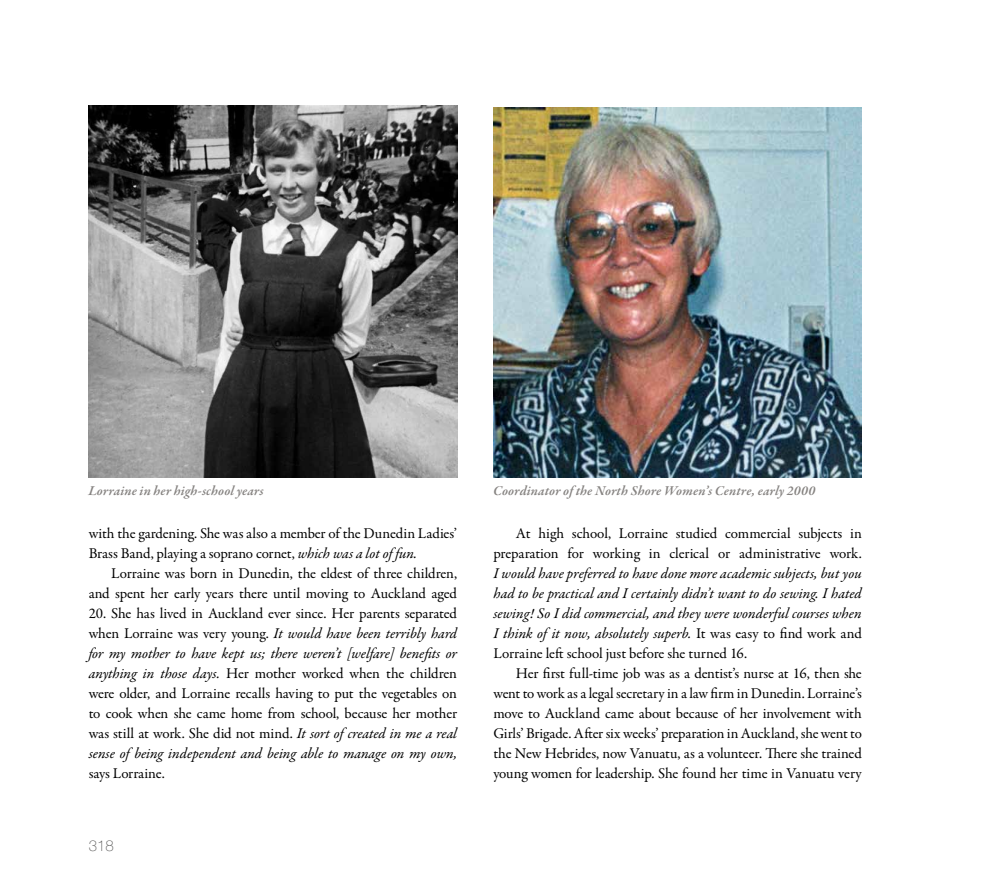
<style>
.page{position:relative;width:986px;height:876px;background:#fff}
.page>*{position:absolute;margin:0;border:0;box-sizing:border-box;transform-origin:0 0}
.t1{font:15px/20px "Garamond Premr Pro";letter-spacing:-.01em;color:#000;text-align:right}
.t2{font:italic 15px/20px "Garamond Premr Pro";letter-spacing:-.005em;color:#000;text-align:justify}
.t3{font:100 15px "Helvetica Neue";color:#565655}
.t4{font:italic 600 13.75px "Garamond Premr Pro";letter-spacing:.01em;color:#868381}
.s1{font-style:italic}
.s2{font-style:normal}
</style>
<div class="page">
<img style="left:89px;top:105px;width:368px;height:372px">
<img style="left:493px;top:108px;width:368px;height:369px">
<p class="t4" style="left:88px;top:482px;width:177px">Lorraine in her high-school years</p>
<p class="t4" style="left:493px;top:482px;width:323px">Coordinator of the North Shore Women’s Centre, early 2000</p>
<p class="t1" style="left:89px;top:523px;width:370px;text-align:left">with the gardening. She was also a member of the Dunedin Ladies’<br>Brass Band, playing a soprano cornet, <span class="s1">which was a lot of fun.</span></p>
<p class="t1" style="left:89px;top:563px;width:370px">Lorraine was born in Dunedin, the eldest of three children, and spent her early years there until moving to Auckland aged</p>
<p class="t1" style="left:89px;top:603px;width:370px;text-align:justify">20. She has lived in Auckland ever since. Her parents separated when Lorraine was very young. <span class="s1">It would have been terribly hard for my mother to have kept us; there weren’t [welfare] benefits or anything in those days.</span> Her mother worked when the children were older, and Lorraine recalls having to put the vegetables on to cook when she came home from school, because her mother was still at work. She did not mind. <span class="s1">It sort of created in me a real sense of being independent and being able to manage on my own,</span></p>
<p class="t1" style="left:89px;top:763px;width:78px">says Lorraine.</p>
<p class="t3" style="left:89px;top:834px;width:27px">318</p>
<p class="t1" style="left:493px;top:523px;width:370px">At high school, Lorraine studied commercial subjects in preparation for working in clerical or administrative work.</p>
<p class="t2" style="left:493px;top:563px;width:370px">I would have preferred to have done more academic subjects, but you had to be practical and I certainly didn’t want to do sewing. I hated sewing! So I did commercial, and they were wonderful courses when I think of it now, absolutely superb. <span class="s2">It was easy to find work and Lorraine left school just before she turned 16.</span></p>
<p class="t1" style="left:493px;top:663px;width:370px;text-align:justify;text-indent:23px">Her first full-time job was as a dentist’s nurse at 16, then she went to work as a legal secretary in a law firm in Dunedin. Lorraine’s move to Auckland came about because of her involvement with Girls’ Brigade. After six weeks’ preparation in Auckland, she went to the New Hebrides, now Vanuatu, as a volunteer. There she trained young women for leadership. She found her time in Vanuatu very</p>
</div>
